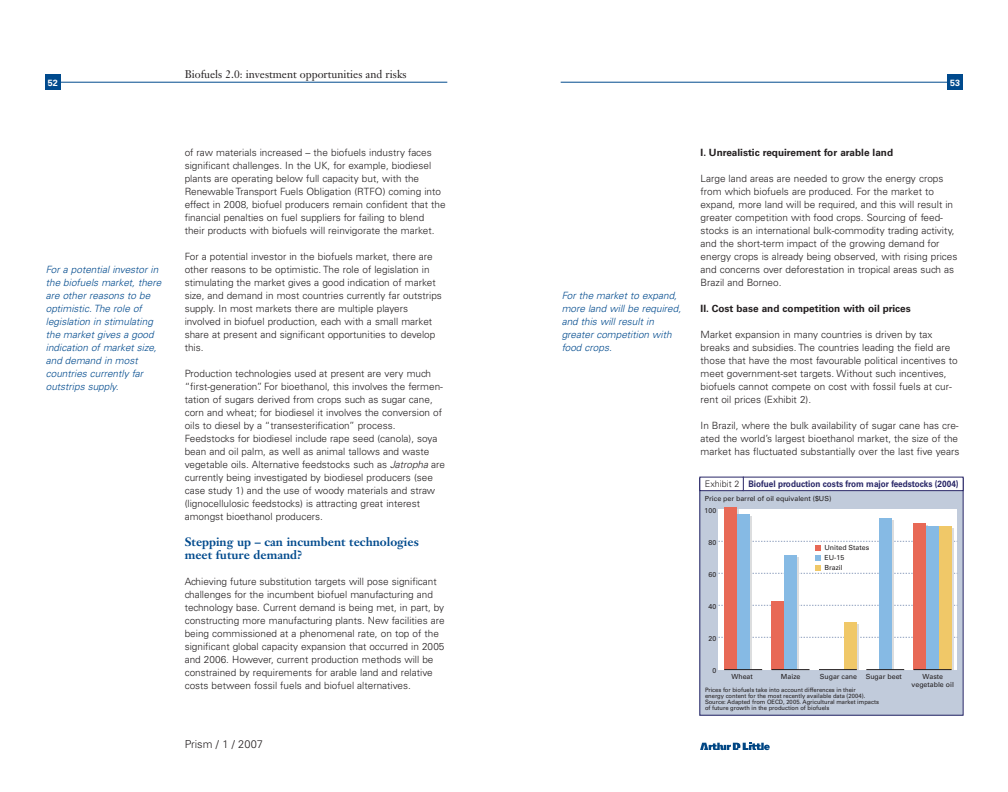
<style>
.page{position:relative;width:1008px;height:792px;background:#fff}
.page>*{position:absolute;margin:0;border:0;box-sizing:border-box;transform-origin:0 0}
.t1{font:700 12px/13px "Janson Text";color:#004a8d}
.t2{font:11px "Janson Text";color:#231f20}
.t3{font:300 11px "Univers";color:#231f20}
.t4{font:300 10px/13px "Univers";color:#231f20}
.t5{font:italic 300 10px/13px "Univers";color:#004a8d}
.t6{font:700 10px "Univers";color:#231f20}
.t7{font:700 9px "Univers";color:#292767;scale:.91 1}
.t8{font:700 9px "Univers";color:#fff}
.t9{font:7px/10px "Univers";color:#231f20}
.t10{font:6px/6px "Univers";color:#231f20}
.s1{font-style:italic}
.s2{font-weight:300;color:#231f20}
</style>
<div class="page">
<div style="left:45px;top:75px;width:15px;height:15px;background:#004a8d"></div>
<hr style="left:60px;top:82px;width:387px;height:1px;background:#004a8d">
<hr style="left:561px;top:82px;width:386px;height:1px;background:#004a8d">
<svg style="left:700px;top:743px;width:70px;height:7px"></svg>
<div style="left:947px;top:75px;width:16px;height:15px;background:#004a8d"></div>
<div style="left:700px;top:478px;width:263px;height:237px;background:#c1cbdb"></div>
<div style="left:743px;top:477px;width:220px;height:14px;background:#fff"></div>
<div style="left:743px;top:477px;width:220px;height:14px;border:1px solid #292767"></div>
<div style="left:700px;top:477px;width:43px;height:14px;background:#fff"></div>
<div style="left:700px;top:477px;width:44px;height:14px;border:1px solid #292767"></div>
<div style="left:719px;top:509px;width:238px;height:161px;background:#fff"></div>
<svg style="left:719px;top:541px;width:238px;height:33px"></svg>
<svg style="left:719px;top:605px;width:238px;height:1px"></svg>
<svg style="left:719px;top:637px;width:238px;height:1px"></svg>
<div style="left:846px;top:624px;width:13px;height:46px;background:#dcddde"></div>
<div style="left:941px;top:528px;width:13px;height:142px;background:#dcddde"></div>
<div style="left:739px;top:516px;width:13px;height:154px;background:#dcddde"></div>
<div style="left:786px;top:557px;width:13px;height:113px;background:#dcddde"></div>
<div style="left:881px;top:520px;width:13px;height:150px;background:#dcddde"></div>
<div style="left:916px;top:525px;width:12px;height:145px;background:#dcddde"></div>
<div style="left:844px;top:622px;width:13px;height:48px;background:#f0c868"></div>
<div style="left:939px;top:526px;width:13px;height:144px;background:#f0c868"></div>
<div style="left:737px;top:514px;width:13px;height:156px;background:#86bae4"></div>
<div style="left:784px;top:555px;width:13px;height:115px;background:#86bae4"></div>
<div style="left:879px;top:518px;width:13px;height:152px;background:#86bae4"></div>
<div style="left:926px;top:526px;width:13px;height:144px;background:#86bae4"></div>
<div style="left:724px;top:507px;width:13px;height:163px;background:#e86956"></div>
<div style="left:772px;top:601px;width:12px;height:69px;background:#e86956"></div>
<div style="left:914px;top:523px;width:12px;height:147px;background:#e86956"></div>
<hr style="left:914px;top:669px;width:38px;height:1px;background:#231f20">
<hr style="left:866px;top:669px;width:38px;height:1px;background:#231f20">
<hr style="left:819px;top:669px;width:38px;height:1px;background:#231f20">
<hr style="left:772px;top:669px;width:38px;height:1px;background:#231f20">
<hr style="left:724px;top:669px;width:38px;height:1px;background:#231f20">
<p class="t8" style="left:48px;top:79px;width:12px">52</p>
<p class="t2" style="left:185px;top:70px;width:223px">Biofuels 2.0: investment opportunities and risks</p>
<p class="t5" style="left:46px;top:264px;width:119px">For a potential investor in the biofuels market, there are other reasons to be optimistic.The role of legislation in stimulating the market gives a good indication of market size, and demand in most countries currently far outstrips supply.</p>
<p class="t4" style="left:185px;top:147px;width:263px">of raw materials increased – the biofuels industry faces significant challenges. In the UK, for example, biodiesel plants are operating below full capacity but, with the Renewable Transport Fuels Obligation (RTFO) coming into effect in 2008, biofuel producers remain confident that the financial penalties on fuel suppliers for failing to blend their products with biofuels will reinvigorate the market.</p>
<p class="t4" style="left:185px;top:251px;width:259px">For a potential investor in the biofuels market, there are other reasons to be optimistic. The role of legislation in stimulating the market gives a good indication of market size, and demand in most countries currently far outstrips supply. In most markets there are multiple players involved in biofuel production, each with a small market share at present and significant opportunities to develop this.</p>
<p class="t4" style="left:185px;top:368px;width:262px">Production technologies used at present are very much “first-generation”. For bioethanol, this involves the fermen&shy;tation of sugars derived from crops such as sugar cane, corn and wheat; for biodiesel it involves the conversion of oils to diesel by a “transesterification” process.<br>Feedstocks for biodiesel include rape seed (canola), soya bean and oil palm, as well as animal tallows and waste vegetable oils. Alternative feedstocks such as <span class="s1">Jatropha</span> are currently being investigated by biodiesel producers (see case study 1) and the use of woody materials and straw (lignocellulosic feedstocks) is attracting great interest amongst bioethanol producers.</p>
<p class="t1" style="left:185px;top:536px;width:236px">Stepping up – can incumbent technologies meet future demand?</p>
<p class="t4" style="left:185px;top:576px;width:262px">Achieving future substitution targets will pose significant challenges for the incumbent biofuel manufacturing and technology base. Current demand is being met, in part, by constructing more manufacturing plants. New facilities are being commissioned at a phenomenal rate, on top of the significant global capacity expansion that occurred in 2005 and 2006. However, current production methods will be constrained by requirements for arable land and relative costs between fossil fuels and biofuel alternatives.</p>
<p class="t3" style="left:185px;top:741px;width:80px">Prism / 1 / 2007</p>
<p class="t8" style="left:950px;top:79px;width:12px">53</p>
<p class="t5" style="left:562px;top:290px;width:123px">For the market to expand, more land will be required, and this will result in greater competition with food crops.</p>
<p class="t6" style="left:701px;top:149px;width:194px">I. Unrealistic requirement for arable land</p>
<p class="t4" style="left:701px;top:173px;width:258px">Large land areas are needed to grow the energy crops from which biofuels are produced. For the market to expand, more land will be required, and this will result in greater competition with food crops. Sourcing of feed&shy;stocks is an international bulk-commodity trading activity, and the short-term impact of the growing demand for energy crops is already being observed, with rising prices and concerns over deforestation in tropical areas such as Brazil and Borneo.</p>
<p class="t6" style="left:701px;top:305px;width:212px">II. Cost base and competition with oil prices</p>
<p class="t4" style="left:701px;top:329px;width:259px">Market expansion in many countries is driven by tax breaks and subsidies. The countries leading the field are those that have the most favourable political incentives to meet government-set targets. Without such incentives, biofuels cannot compete on cost with fossil fuels at cur&shy;rent oil prices (Exhibit 2).</p>
<p class="t4" style="left:701px;top:420px;width:260px">In Brazil, where the bulk availability of sugar cane has cre&shy;ated the world’s largest bioethanol market, the size of the market has fluctuated substantially over the last five years</p>
<p class="t7" style="left:705px;top:480px;width:280px"><span class="s2">Exhibit 2</span> Biofuel production costs from major feedstocks (2004)</p>
<p class="t9" style="left:705px;top:494px;width:128px">Price per barrel of oil equivalent ($US)</p>
<p class="t9" style="left:705px;top:506px;width:13px">100</p>
<p class="t9" style="left:709px;top:538px;width:9px">80</p>
<p class="t9" style="left:709px;top:570px;width:9px">60</p>
<p class="t9" style="left:709px;top:602px;width:9px">40</p>
<p class="t9" style="left:709px;top:634px;width:9px">20</p>
<p class="t9" style="left:712px;top:666px;width:5px">0</p>
<p class="t9" style="left:824px;top:543px;width:46px">United States<br>EU-15<br>Brazil</p>
<p class="t9" style="left:731px;top:673px;width:23px">Wheat</p>
<p class="t9" style="left:781px;top:673px;width:21px">Maize</p>
<p class="t9" style="left:820px;top:673px;width:84px">Sugar cane Sugar beet</p>
<p class="t9" style="left:912px;top:674px;width:44px;line-height:8px;text-align:center">Waste vegetable oil</p>
<p class="t10" style="left:705px;top:688px;width:175px">Prices for biofuels take into account differences in their<br>energy content for the most recently available data (2004).<br>Source: Adapted from OECD, 2005. Agricultural market impacts of future growth in the production of biofuels</p>
</div>
